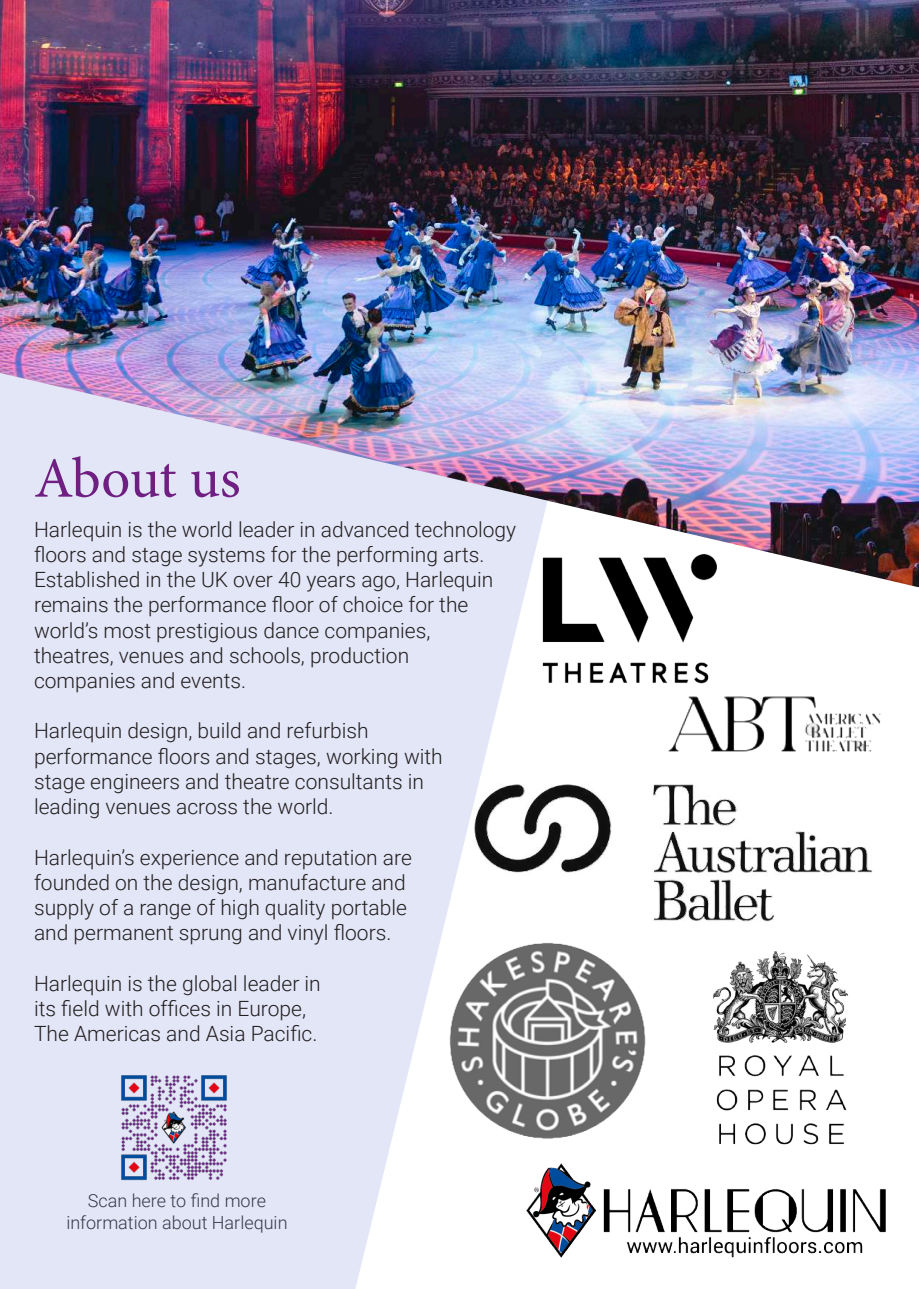
<style>
.page{position:relative;width:919px;height:1289px;background:#fff}
.page>*{position:absolute;margin:0;border:0;box-sizing:border-box;transform-origin:0 0}
.t1{font:57px "Minion Pro";letter-spacing:-.01em;color:#6f1f82}
.t2{font:300 21px/25.2px "Roboto";color:#231f20}
.t3{font:300 18px/21.6px "Roboto";color:#231f20;text-align:center}
</style>
<div class="page">
<img style="left:713px;top:951px;width:136px;height:194px">
<img style="left:547px;top:784px;width:325px;height:137px">
<img style="left:0;top:0;width:918px;height:587px">
<svg style="left:0;top:346px;width:547px;height:942px;background:#dcdef1"></svg>
<img style="left:115px;top:1068px;width:119px;height:118px">
<img style="left:526px;top:1175px;width:359px;height:82px">
<img style="left:427px;top:918px;width:236px;height:257px">
<img style="left:496px;top:514px;width:257px;height:214px">
<img style="left:624px;top:653px;width:257px;height:149px">
<h1 class="t1" style="left:34px;top:456px;width:208px">About us</h1>
<p class="t2" style="left:34px;top:518px;width:483px">Harlequin is the world leader in advanced technology floors and stage systems for the performing arts.<br>Established in the UK over 40 years ago, Harlequin remains the performance floor of choice for the world’s most prestigious dance companies,<br>theatres, venues and schools, production companies and events.</p>
<p class="t2" style="left:34px;top:717px;width:410px">Harlequin design, build and refurbish performance floors and stages, working with stage engineers and theatre consultants in leading venues across the world.</p>
<p class="t2" style="left:34px;top:846px;width:379px">Harlequin’s experience and reputation are founded on the design, manufacture and supply of a range of high quality portable and permanent sprung and vinyl floors.</p>
<p class="t2" style="left:34px;top:972px;width:288px">Harlequin is the global leader in its field with offices in Europe,<br>The Americas and Asia Pacific.</p>
<p class="t3" style="left:66px;top:1189px;width:223px">Scan here to find more information about Harlequin</p>
</div>
